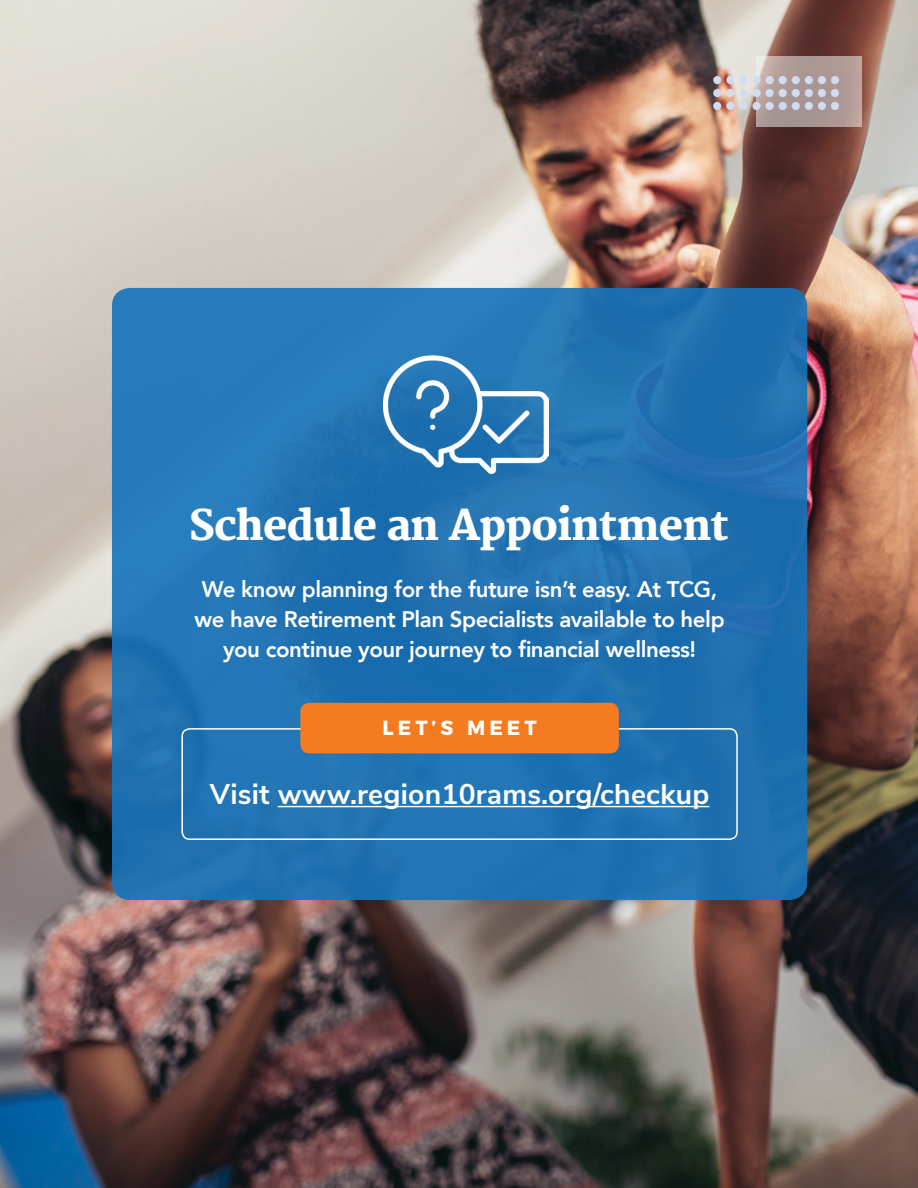
<style>
.page{position:relative;width:918px;height:1188px;background:#fff}
.page>*{position:absolute;margin:0;border:0;box-sizing:border-box;transform-origin:0 0}
.dotted_lines{font:800 41.4px "Merriweather";letter-spacing:-.02em;color:#fff}
.t1{font:700 28.5px "Nunito Sans";letter-spacing:.01em;color:#fff}
.Paragraph_Style_4{font:800 22.5px/30px "Avenir";letter-spacing:-.02em;color:#fff;text-align:center}
.t2{font:700 20.4px "Montserrat";letter-spacing:.2em;color:#fff}
</style>
<div class="page">
<img style="left:0;top:1px;width:918px;height:1187px">
<img style="left:757px;top:56px;width:104px;height:70px">
<img style="left:709px;top:77px;width:129px;height:33px">
<div style="left:112px;top:288px;width:695px;height:612px;background:linear-gradient(to right,#2478b7,#1f6faf);border-radius:18px"></div>
<div style="left:181px;top:728px;width:557px;height:112px;border:2px solid #fff;border-radius:8px"></div>
<hr style="left:278px;top:806px;width:431px;height:1px;background:#fff">
<div style="left:300px;top:703px;width:319px;height:50px;background:#f47b20;border-radius:9px"></div>
<img style="left:383px;top:355px;width:165px;height:119px">
<p class="dotted_lines" style="left:189px;top:501px;width:542px">Schedule an Appointment</p>
<p class="Paragraph_Style_4" style="left:195px;top:574px;width:532px">We know planning for the future isn’t easy. At TCG, we have Retirement Plan Specialists available to help you continue your journey to financial wellness!</p>
<p class="t2" style="left:383px;top:711px;width:155px">LET’S MEET</p>
<p class="t1" style="left:210px;top:774px;width:501px">Visit www.region10rams.org/checkup</p>
</div>
